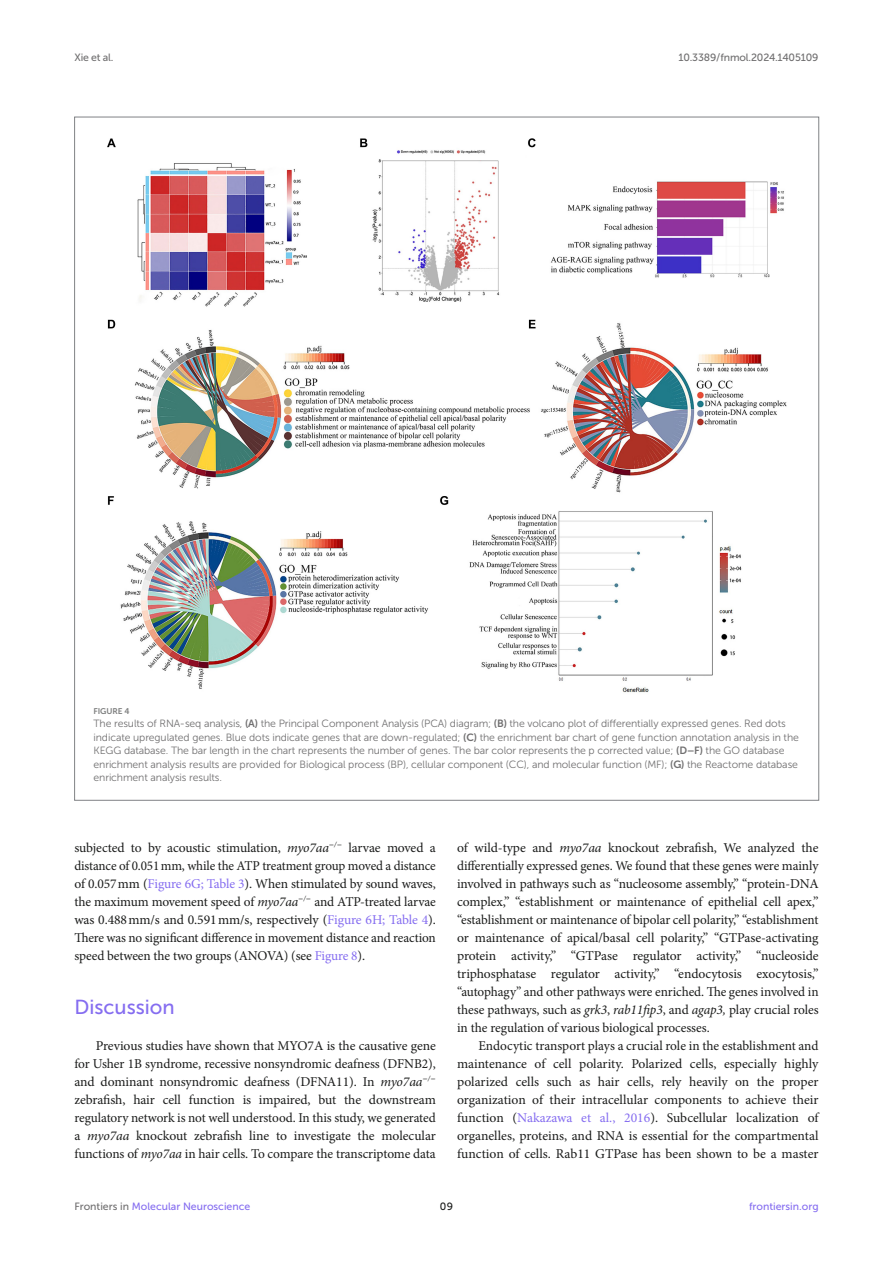
<style>
.page{position:relative;width:893px;height:1263px;background:#fff}
.page>*{position:absolute;margin:0;border:0;box-sizing:border-box;transform-origin:0 0}
.HEAD_1{font:20.25px "Museo Sans 500";color:#856df0}
.TEXT_FLUSH{font:13.5px/18px "Minion Pro";letter-spacing:-.01em;color:#1b1c1b;text-align:justify}
.TEXT{font:13.5px/18px "Minion Pro";color:#1b1c1b;text-align:justify}
.FIG_LEG{font:10.5px/13.5px "Museo Sans 300";letter-spacing:-.01em;color:#706f70}
.t1{font:10.5px "Museo Sans 500";color:#856df0}
.t2{font:10.5px "Museo Sans 500";letter-spacing:-.015em;color:#706f70}
.t3{font:10.5px "Museo Sans 500";color:#1b1c1b}
.FIG_HD{font:8.25px "Museo Sans 700";letter-spacing:-.01em;color:#7e7f7f}
.s1{font-family:"Museo Sans 700"}
.s2{font-style:italic}
.s3{color:#856df0}
.s4{color:#706f70}
</style>
<div class="page">
<img style="left:107px;top:138px;width:680px;height:555px">
<p class="t2" style="left:74px;top:51px;width:41px">Xie et al.</p>
<p class="t2" style="left:678px;top:51px;width:142px">10.3389/fnmol.2024.1405109</p>
<p class="FIG_HD" style="left:94px;top:706px;width:37px">FIGURE 4</p>
<p class="FIG_LEG" style="left:94px;top:717px;width:707px">The results of RNA-seq analysis, <span class="s1">(A)</span> the Principal Component Analysis (PCA) diagram; <span class="s1">(B)</span> the volcano plot of differentially expressed genes. Red dots indicate upregulated genes. Blue dots indicate genes that are down-regulated; <span class="s1">(C)</span> the enrichment bar chart of gene function annotation analysis in the KEGG database. The bar length in the chart represents the number of genes. The bar color represents the p corrected value; <span class="s1">(D–F)</span> the GO database enrichment analysis results are provided for Biological process (BP), cellular component (CC), and molecular function (MF); <span class="s1">(G)</span> the Reactome database enrichment analysis results.</p>
<p class="TEXT_FLUSH" style="left:74px;top:839px;width:363px">subjected to by acoustic stimulation, <span class="s2">myo7aa</span><sup>−</sup><sup>/</sup><sup>−</sup> larvae moved a distance of 0.051mm, while the ATP treatment group moved a distance of 0.057mm (<span class="s3">Figure 6G; Table 3</span>). When stimulated by sound waves, the maximum movement speed of <span class="s2">myo7aa</span><sup>−</sup><sup>/</sup><sup>−</sup> and ATP-treated larvae was 0.488mm/s and 0.591mm/s, respectively (<span class="s3">Figure 6H; Table 4</span>).<br>There was no significant difference in movement distance and reaction speed between the two groups (ANOVA) (see <span class="s3">Figure 8</span>).</p>
<p class="HEAD_1" style="left:74px;top:996px;width:102px">Discussion</p>
<p class="TEXT_FLUSH" style="left:74px;top:1037px;width:363px;text-indent:21px">Previous studies have shown that MYO7A is the causative gene for Usher 1B syndrome, recessive nonsyndromic deafness (DFNB2), and dominant nonsyndromic deafness (DFNA11). In <span class="s2">myo7aa</span><sup>−</sup><sup>/</sup><sup>− </sup>zebrafish, hair cell function is impaired, but the downstream regulatory network is not well understood. In this study, we generated a <span class="s2">myo7aa</span> knockout zebrafish line to investigate the molecular functions of <span class="s2">myo7aa</span> in hair cells. To compare the transcriptome data</p>
<p class="TEXT_FLUSH" style="left:457px;top:839px;width:363px">of wild-type and <span class="s2">myo7aa</span> knockout zebrafish, We analyzed the differentially expressed genes. We found that these genes were mainly involved in pathways such as “nucleosome assembly,” “protein-DNA complex,” “establishment or maintenance of epithelial cell apex,” “establishment or maintenance of bipolar cell polarity,” “establishment or maintenance of apical/basal cell polarity,” “GTPase-activating protein activity,” “GTPase regulator activity,” “nucleoside triphosphatase regulator activity,” “endocytosis exocytosis,” “autophagy” and other pathways were enriched. The genes involved in these pathways, such as <span class="s2">grk3</span>, <span class="s2">rab11fip3</span>, and <span class="s2">agap3,</span> play crucial roles in the regulation of various biological processes.</p>
<p class="TEXT" style="left:457px;top:1037px;width:363px;text-indent:21px">Endocytic transport plays a crucial role in the establishment and maintenance of cell polarity. Polarized cells, especially highly polarized cells such as hair cells, rely heavily on the proper organization of their intracellular components to achieve their function (<span class="s3">Nakazawa et al., 2016</span>). Subcellular localization of organelles, proteins, and RNA is essential for the compartmental function of cells. Rab11 GTPase has been shown to be a master</p>
<p class="t1" style="left:74px;top:1200px;width:177px"><span class="s4">Frontiers in</span> Molecular Neuroscience</p>
<p class="t3" style="left:440px;top:1200px;width:15px">09</p>
<p class="t1" style="left:749px;top:1200px;width:71px">frontiersin.org</p>
</div>
